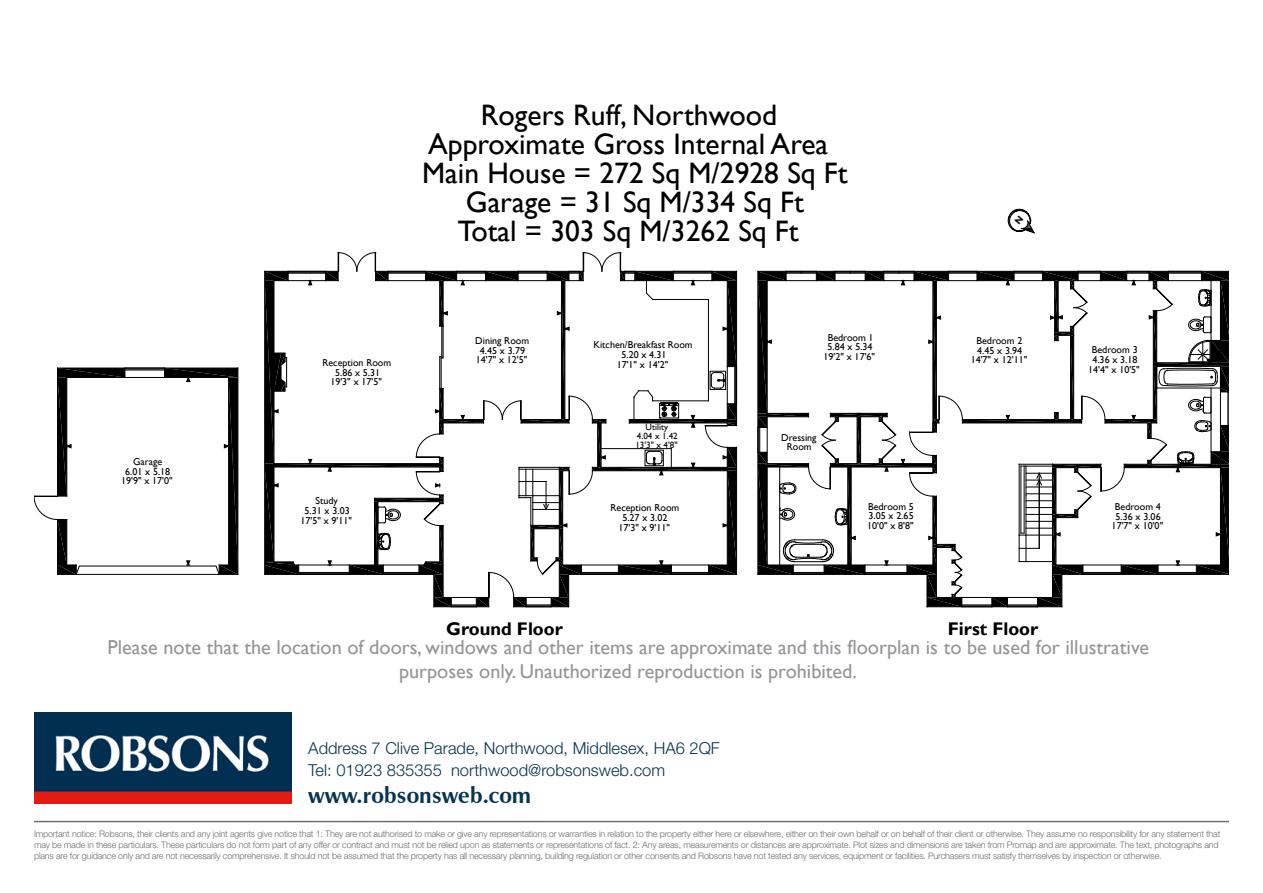
<style>
.page{position:relative;width:1263px;height:893px;background:#fff}
.page>*{position:absolute;margin:0;border:0;box-sizing:border-box;transform-origin:0 0}
.t1{font:29.55px/28.8px "Gill Sans";color:#000;text-align:center}
.t2{font:700 22.5px "Zapf Humanist 601 BT";color:#063451}
.t3{font:20.1px/23.1px "Gill Sans";color:#939598;text-align:center}
.t4{font:700 18.3px "Gill Sans";color:#000}
.t5{font:300 16.5px "Helvetica Neue LT Std";color:#063451}
.t6{font:10.05px/9.8px "Gill Sans";color:#000;text-align:center}
.t7{font:9.15px/8.9px "Gill Sans";color:#000;text-align:center}
.t8{font:300 9px/10.8px "Helvetica Neue LT Std";letter-spacing:-.02em;color:#6d6e71}
</style>
<div class="page">
<hr style="left:34px;top:821px;width:1195px;height:1px;background:#6d6e71">
<img style="left:34px;top:712px;width:257px;height:92px">
<hr style="left:736px;top:271px;width:1px;height:155px;background:#000">
<hr style="left:736px;top:447px;width:1px;height:127px;background:#000">
<hr style="left:264px;top:271px;width:1px;height:303px;background:#000">
<svg style="left:34px;top:368px;width:204px;height:207px"></svg>
<svg style="left:265px;top:252px;width:471px;height:355px"></svg>
<svg style="left:757px;top:271px;width:472px;height:336px"></svg>
<svg style="left:1007px;top:208px;width:28px;height:26px"></svg>
<p class="t6" style="left:121px;top:457px;width:53px">Garage<br>6.01 x 5.18<br>19'9" x 17'0"</p>
<h1 class="t1" style="left:422px;top:101px;width:427px">Rogers Ruff, Northwood<br>Approximate Gross Internal Area<br>Main House = 272 Sq M/2928 Sq Ft<br>Garage = 31 Sq M/334 Sq Ft<br>Total = 303 Sq M/3262 Sq Ft</h1>
<p class="t6" style="left:322px;top:358px;width:70px">Reception Room<br>5.86 x 5.31<br>19'3" x 17'5"</p>
<p class="t6" style="left:300px;top:496px;width:53px">Study<br>5.31 x 3.03<br>17'5" x 9'11"</p>
<p class="t6" style="left:475px;top:336px;width:55px">Dining Room<br>4.45 x 3.79<br>14'7" x 12'5"</p>
<p class="t6" style="left:593px;top:340px;width:101px">Kitchen/Breakfast Room<br>5.20 x 4.31<br>17'1" x 14'2"</p>
<p class="t6" style="left:823px;top:333px;width:53px">Bedroom 1<br>5.84 x 5.34<br>19'2" x 17'6"</p>
<p class="t6" style="left:971px;top:336px;width:58px">Bedroom 2<br>4.45 x 3.94<br>14'7" x 12'11"</p>
<p class="t6" style="left:1088px;top:345px;width:53px">Bedroom 3<br>4.36 x 3.18<br>14'4" x 10'5"</p>
<p class="t7" style="left:635px;top:422px;width:44px">Utility<br>4.04 x 1.42<br>13'3" x 4'8"</p>
<p class="t6" style="left:781px;top:433px;width:37px">Dressing<br>Room</p>
<p class="t6" style="left:610px;top:503px;width:70px">Reception Room<br>5.27 x 3.02<br>17'3" x 9'11"</p>
<p class="t6" style="left:867px;top:502px;width:48px;text-align:justify">Bedroom 5<br>3.05 x 2.65<br>10'0" x 8'8"</p>
<p class="t6" style="left:1112px;top:502px;width:53px">Bedroom 4<br>5.36 x 3.06<br>17'7" x 10'0"</p>
<h3 class="t4" style="left:446px;top:618px;width:118px">Ground Floor</h3>
<h3 class="t4" style="left:948px;top:618px;width:92px">First Floor</h3>
<h3 class="t3" style="left:107px;top:636px;width:1043px">Please note that the location of doors, windows and other items are approximate and this floorplan is to be used for illustrative purposes only. Unauthorized reproduction is prohibited.</h3>
<h3 class="t5" style="left:308px;top:738px;width:413px">Address 7 Clive Parade, Northwood, Middlesex, HA6 2QF</h3>
<h3 class="t5" style="left:308px;top:760px;width:358px">Tel: 01923 835355 northwood@robsonsweb.com</h3>
<h2 class="t2" style="left:308px;top:781px;width:225px">www.robsonsweb.com</h2>
<p class="t8" style="left:34px;top:828px;width:1188px">Important notice: Robsons, their clients and any joint agents give notice that 1: They are not authorised to make or give any representations or warranties in relation to the property either here or elsewhere, either on their own behalf or on behalf of their client or otherwise. They assume no responsibility for any statement that may be made in these particulars. These particulars do not form part of any offer or contract and must not be relied upon as statements or representations of fact. 2: Any areas, measurements or distances are approximate. Plot sizes and dimensions are taken from Promap and are approximate. The text, photographs and plans are for guidance only and are not necessarily comprehensive. It should not be assumed that the property has all necessary planning, building regulation or other consents and Robsons have not tested any services, equipment or facilities. Purchasers must satisfy themselves by inspection or otherwise.</p>
</div>
